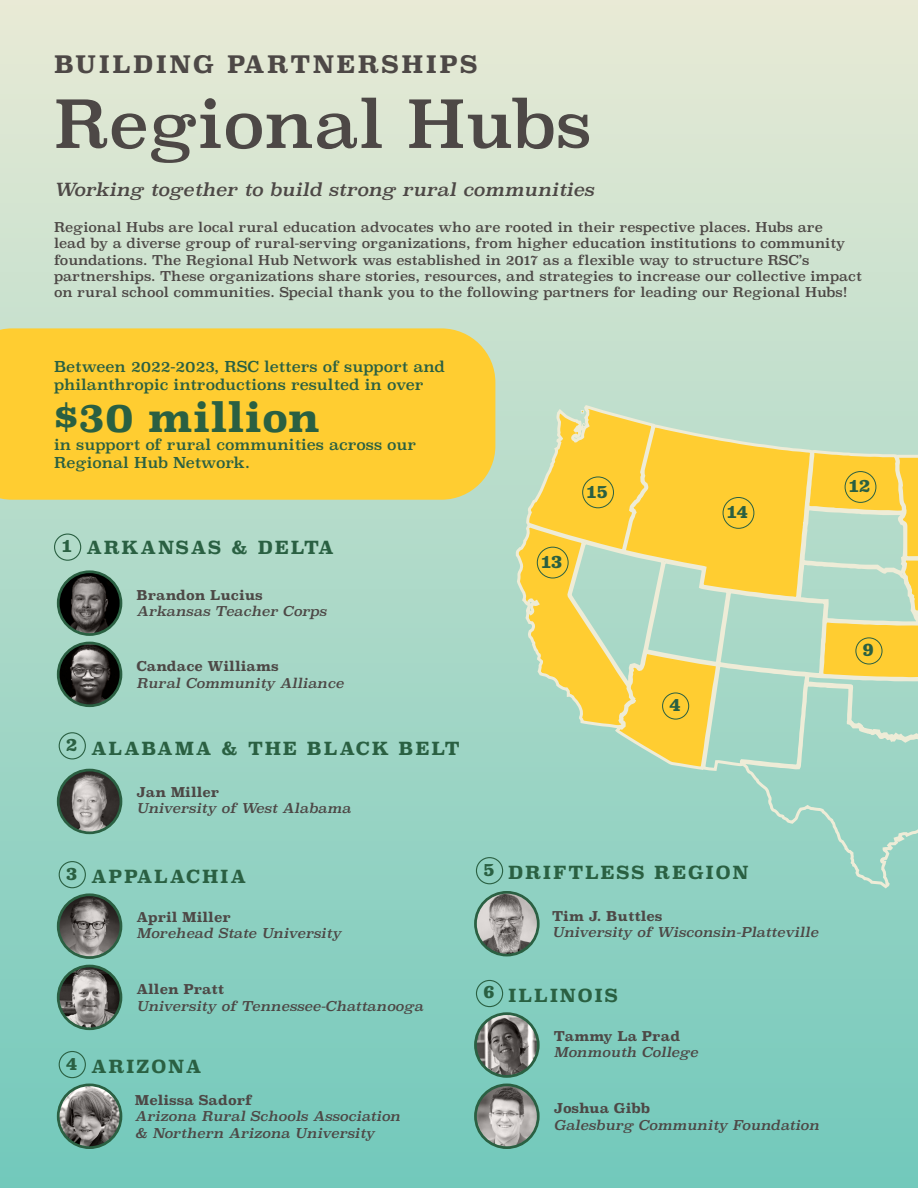
<style>
.page{position:relative;width:918px;height:1188px;background:#fff}
.page>*{position:absolute;margin:0;border:0;box-sizing:border-box;transform-origin:0 0}
.t1{font:66px "Superclarendon Rg";color:#4d4846}
.t2{font:700 40.5px "Superclarendon Rg";color:#2a6042}
.t3{font:700 24px "Superclarendon Rg";letter-spacing:.1em;color:#4d4846}
.t4{font:700 18px "Superclarendon Rg";letter-spacing:.1em;color:#2a6042}
.t5{font:italic 18px "Superclarendon Rg";color:#4d4846}
.t6{font:700 17.25px "Clarendon Text Pro";color:#2a6042}
.t7{font:15px/18px "Superclarendon Rg";color:#2a6042}
.t8{font:13.5px/16.2px "Superclarendon Rg";color:#4d4846}
.t9{font:italic 13.5px/16.2px "Superclarendon Rg";color:#4d4846}
.t10{font:700 13.5px "Superclarendon Rg";color:#4d4846}
</style>
<div class="page">
<div style="left:0;top:0;width:918px;height:1188px;background:linear-gradient(to bottom,#e9ead6,#71c8bb)"></div>
<div style="left:0;top:328px;width:495px;height:172px;background:#ffcd31"></div>
<div style="left:621px;top:354px;width:194px;height:47px;background:#c3e0cd"></div>
<svg style="left:514px;top:401px;width:404px;height:520px;background:#c1d49b"></svg>
<div style="left:662px;top:692px;width:27px;height:28px;border:1px solid #2a6042;border-radius:50%"></div>
<div style="left:855px;top:637px;width:28px;height:27px;border:1px solid #2a6042;border-radius:50%"></div>
<div style="left:845px;top:471px;width:31px;height:32px;border:1px solid #2a6042;border-radius:50%"></div>
<div style="left:537px;top:547px;width:32px;height:31px;border:1px solid #2a6042;border-radius:50%"></div>
<div style="left:723px;top:497px;width:31px;height:32px;border:1px solid #2a6042;border-radius:50%"></div>
<div style="left:582px;top:476px;width:32px;height:32px;border:1px solid #2a6042;border-radius:50%"></div>
<svg style="left:58px;top:572px;width:63px;height:63px;background:#3d3d3a"></svg>
<div style="left:57px;top:570px;width:65px;height:66px;border:3px solid #2a6042;border-radius:50%"></div>
<svg style="left:58px;top:895px;width:63px;height:63px;background:#6e6c68"></svg>
<div style="left:57px;top:893px;width:65px;height:66px;border:3px solid #2a6042;border-radius:50%"></div>
<svg style="left:475px;top:1014px;width:63px;height:62px;background:#7f7d79"></svg>
<div style="left:474px;top:1012px;width:66px;height:66px;border:3px solid #2a6042;border-radius:50%"></div>
<svg style="left:58px;top:770px;width:63px;height:63px;background:#767471"></svg>
<div style="left:57px;top:769px;width:65px;height:65px;border:3px solid #2a6042;border-radius:50%"></div>
<svg style="left:58px;top:1085px;width:63px;height:63px;background:#7f7d7a"></svg>
<div style="left:57px;top:1084px;width:65px;height:65px;border:3px solid #2a6042;border-radius:50%"></div>
<img style="left:475px;top:892px;width:63px;height:63px">
<svg style="left:475px;top:892px;width:63px;height:63px;background:#a09f9b"></svg>
<div style="left:474px;top:891px;width:66px;height:65px;border:3px solid #2a6042;border-radius:50%"></div>
<img style="left:58px;top:644px;width:63px;height:62px">
<svg style="left:58px;top:643px;width:63px;height:63px;background:#43423f"></svg>
<div style="left:57px;top:642px;width:65px;height:65px;border:3px solid #2a6042;border-radius:50%"></div>
<svg style="left:58px;top:966px;width:63px;height:63px;background:#7d7b77"></svg>
<div style="left:57px;top:965px;width:65px;height:65px;border:3px solid #2a6042;border-radius:50%"></div>
<svg style="left:475px;top:1085px;width:63px;height:63px;background:#a09e9b"></svg>
<div style="left:474px;top:1084px;width:66px;height:65px;border:3px solid #2a6042;border-radius:50%"></div>
<div style="left:54px;top:534px;width:27px;height:27px;border:1px solid #2a6042;border-radius:50%"></div>
<div style="left:59px;top:732px;width:27px;height:27px;border:1px solid #2a6042;border-radius:50%"></div>
<div style="left:59px;top:861px;width:27px;height:27px;border:1px solid #2a6042;border-radius:50%"></div>
<div style="left:476px;top:980px;width:27px;height:27px;border:1px solid #2a6042;border-radius:50%"></div>
<div style="left:59px;top:1051px;width:27px;height:27px;border:1px solid #2a6042;border-radius:50%"></div>
<div style="left:476px;top:857px;width:27px;height:27px;border:1px solid #2a6042;border-radius:50%"></div>
<p class="t3" style="left:54px;top:50px;width:425px">BUILDING PARTNERSHIPS</p>
<p class="t1" style="left:54px;top:85px;width:539px">Regional Hubs</p>
<p class="t5" style="left:54px;top:179px;width:542px">Working together to build strong rural communities</p>
<p class="t8" style="left:54px;top:219px;width:809px">Regional Hubs are local rural education advocates who are rooted in their respective places. Hubs are<br>lead by a diverse group of rural-serving organizations, from higher education institutions to community foundations. The Regional Hub Network was established in 2017 as a flexible way to structure RSC’s partnerships. These organizations share stories, resources, and strategies to increase our collective impact on rural school communities. Special thank you to the following partners for leading our Regional Hubs!</p>
<p class="t7" style="left:54px;top:357px;width:392px">Between 2022-2023, RSC letters of support and philanthropic introductions resulted in over</p>
<p class="t2" style="left:54px;top:393px;width:268px">$30 million</p>
<p class="t7" style="left:54px;top:436px;width:364px">in support of rural communities across our<br>Regional Hub Network.</p>
<p class="t6" style="left:62px;top:536px;width:11px">1</p>
<p class="t4" style="left:86px;top:537px;width:249px">ARKANSAS &amp; DELTA</p>
<p class="t10" style="left:136px;top:587px;width:128px">Brandon Lucius</p>
<p class="t9" style="left:136px;top:603px;width:192px">Arkansas Teacher Corps</p>
<p class="t10" style="left:136px;top:659px;width:144px">Candace Williams</p>
<p class="t9" style="left:136px;top:675px;width:209px">Rural Community Alliance</p>
<p class="t6" style="left:66px;top:734px;width:13px">2</p>
<p class="t4" style="left:91px;top:738px;width:370px">ALABAMA &amp; THE BLACK BELT</p>
<p class="t10" style="left:136px;top:784px;width:84px">Jan Miller</p>
<p class="t9" style="left:136px;top:800px;width:216px">University of West Alabama</p>
<p class="t6" style="left:66px;top:863px;width:13px">3</p>
<p class="t4" style="left:91px;top:866px;width:157px">APPALACHIA</p>
<p class="t10" style="left:136px;top:909px;width:96px">April Miller</p>
<p class="t9" style="left:136px;top:925px;width:206px">Morehead State University</p>
<p class="t10" style="left:136px;top:982px;width:89px">Allen Pratt</p>
<p class="t9" style="left:136px;top:998px;width:288px">University of Tennessee-Chattanooga</p>
<p class="t6" style="left:66px;top:1053px;width:13px">4</p>
<p class="t4" style="left:91px;top:1056px;width:112px">ARIZONA</p>
<p class="t10" style="left:135px;top:1092px;width:119px">Melissa Sadorf</p>
<p class="t9" style="left:135px;top:1108px;width:267px">Arizona Rural Schools Association &amp; Northern Arizona University</p>
<p class="t6" style="left:542px;top:552px;width:22px">13</p>
<p class="t6" style="left:587px;top:481px;width:23px">15</p>
<p class="t6" style="left:727px;top:502px;width:23px">14</p>
<p class="t6" style="left:669px;top:694px;width:13px">4</p>
<p class="t6" style="left:483px;top:859px;width:13px">5</p>
<p class="t4" style="left:508px;top:862px;width:242px">DRIFTLESS REGION</p>
<p class="t10" style="left:552px;top:908px;width:112px">Tim J. Buttles</p>
<p class="t9" style="left:552px;top:924px;width:268px">University of Wisconsin-Platteville</p>
<p class="t6" style="left:483px;top:982px;width:13px">6</p>
<p class="t4" style="left:508px;top:985px;width:111px">ILLINOIS</p>
<p class="t10" style="left:554px;top:1028px;width:128px">Tammy La Prad</p>
<p class="t9" style="left:554px;top:1044px;width:146px">Monmouth College</p>
<p class="t10" style="left:554px;top:1101px;width:98px">Joshua Gibb</p>
<p class="t9" style="left:554px;top:1116px;width:267px">Galesburg Community Foundation</p>
<p class="t6" style="left:849px;top:476px;width:23px">12</p>
<p class="t6" style="left:863px;top:639px;width:13px">9</p>
</div>
